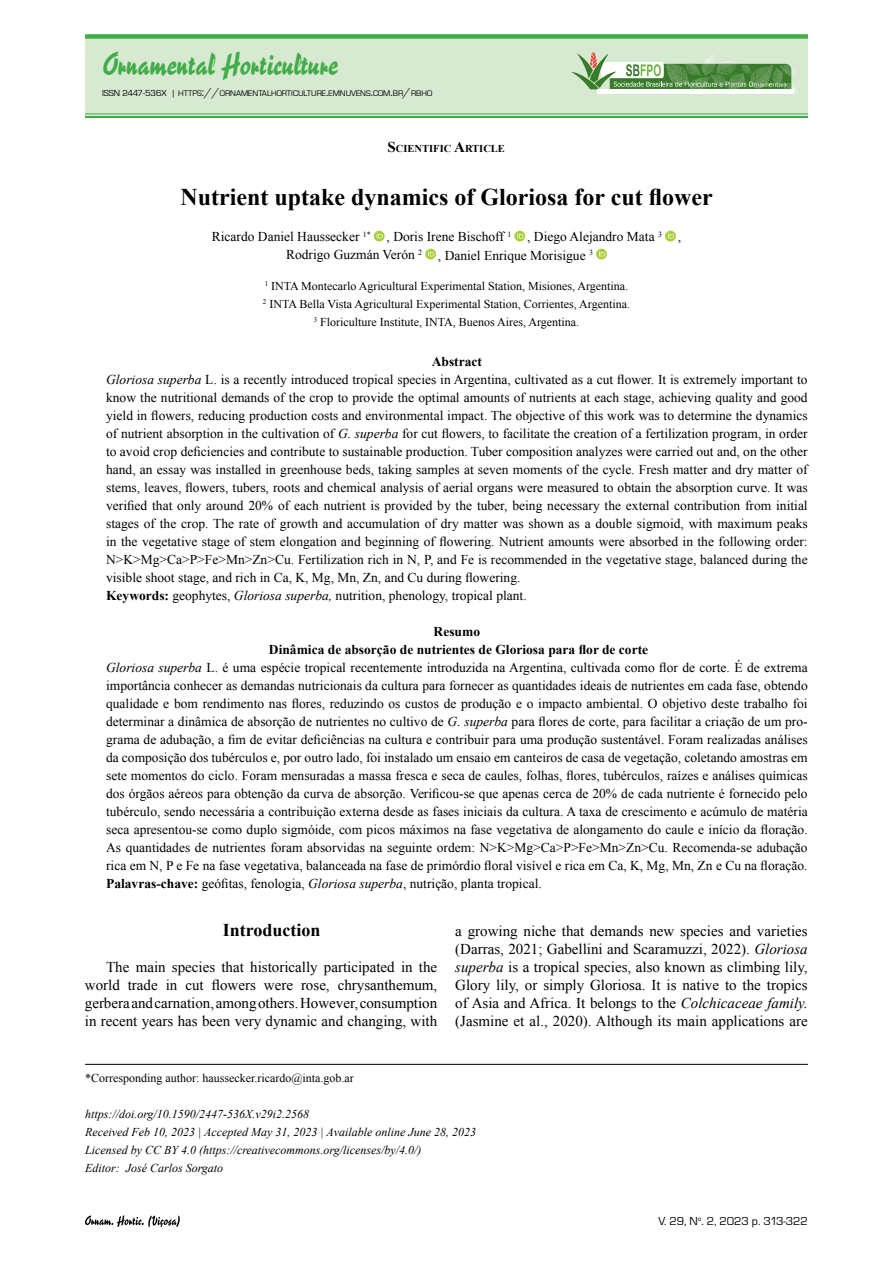
<style>
.page{position:relative;width:893px;height:1263px;background:#fff}
.page>*{position:absolute;margin:0;border:0;box-sizing:border-box;transform-origin:0 0}
.t1{font:29.25px "Reporter Two";color:#41ad49}
.t2{font:700 24px "Times New Roman";color:#000}
.t3{font:700 18px "Times New Roman";color:#000}
.t4{font:15px/18px "Times New Roman";color:#000;text-align:justify}
.t5{font:13.5px/18px "Times New Roman";color:#000}
.t6{font:700 13.5px "Times New Roman";color:#000}
.t7{font:12px/18px "Times New Roman";color:#000;text-align:center}
.t8{font:italic 12px/18px "Times New Roman";color:#000}
.t9{font:12px "Eurostar";color:#000}
.t10{font:700 10.5px "Times New Roman";color:#000}
.t11{font:8.4px "Eurostar";color:#000}
.s1{font-size:9px}
.s2{font-size:12px}
.s3{font-size:15px}
.s4{font-weight:700}
.s5{font-style:italic}
</style>
<div class="page">
<svg style="left:85px;top:1215px;width:95px;height:12px"></svg>
<hr style="left:85px;top:1064px;width:723px;height:1px;background:#000">
<div style="left:85px;top:36px;width:723px;height:78px;background:#d8e9d2"></div>
<div style="left:85px;top:34px;width:723px;height:5px;background:#41ad49"></div>
<hr style="left:85px;top:114px;width:723px;height:1px;background:#41ad49">
<hr style="left:85px;top:116px;width:723px;height:2px;background:#41ad49">
<div style="left:598px;top:89px;width:196px;height:5px;background:#fff"></div>
<svg style="left:571px;top:52px;width:226px;height:39px"></svg>
<img style="left:669px;top:68px;width:14px;height:5px">
<img style="left:755px;top:68px;width:23px;height:4px">
<svg style="left:374px;top:231px;width:11px;height:10px"></svg>
<svg style="left:377px;top:233px;width:6px;height:5px"></svg>
<svg style="left:514px;top:231px;width:11px;height:10px"></svg>
<svg style="left:517px;top:233px;width:6px;height:5px"></svg>
<svg style="left:665px;top:231px;width:11px;height:10px"></svg>
<svg style="left:668px;top:233px;width:6px;height:5px"></svg>
<svg style="left:425px;top:249px;width:11px;height:10px"></svg>
<svg style="left:428px;top:251px;width:6px;height:5px"></svg>
<svg style="left:596px;top:249px;width:11px;height:10px"></svg>
<svg style="left:599px;top:251px;width:6px;height:5px"></svg>
<h1 class="t1" style="left:102px;top:45px;width:238px">Ornamental Horticulture</h1>
<p class="t11" style="left:102px;top:88px;width:332px"><span class="s1">ISSN 2447-536X |</span> HTTPS<span class="s2">://</span>ORNAMENTALHORTICULTURE<span class="s2">.</span>EMNUVENS<span class="s2">.</span>COM<span class="s2">.</span>BR<span class="s2">/</span>RBHO</p>
<p class="t10" style="left:388px;top:141px;width:119px"><span class="s3">S</span>CIENTIFIC <span class="s3">A</span>RTICLE</p>
<h2 class="t2" style="left:181px;top:181px;width:534px">Nutrient uptake dynamics of Gloriosa for cut flower</h2>
<p class="t5" style="left:286px;top:228px;width:397px;text-indent:-74px">Ricardo Daniel Haussecker <sup>1*</sup> , Doris Irene Bischoff <sup>1</sup> , Diego Alejandro Mata <sup>3</sup> ,<br>Rodrigo Guzmán Verón <sup>2</sup> , Daniel Enrique Morisigue <sup>3</sup></p>
<p class="t7" style="left:263px;top:276px;width:368px"><sup>1</sup> INTA Montecarlo Agricultural Experimental Station, Misiones, Argentina.<br><sup>2</sup> INTA Bella Vista Agricultural Experimental Station, Corrientes, Argentina.<br><sup>3</sup> Floriculture Institute, INTA, Buenos Aires, Argentina.</p>
<p class="t5" style="left:106px;top:353px;width:703px;text-indent:326px"><span class="s4">Abstract<br></span><span class="s5">Gloriosa superba</span> L. is a recently introduced tropical species in Argentina, cultivated as a cut flower. It is extremely important to know the nutritional demands of the crop to provide the optimal amounts of nutrients at each stage, achieving quality and good yield in flowers, reducing production costs and environmental impact. The objective of this work was to determine the dynamics of nutrient absorption in the cultivation of <span class="s5">G. superba</span> for cut flowers, to facilitate the creation of a fertilization program, in order to avoid crop deficiencies and contribute to sustainable production. Tuber composition analyzes were carried out and, on the other hand, an essay was installed in greenhouse beds, taking samples at seven moments of the cycle. Fresh matter and dry matter of stems, leaves, flowers, tubers, roots and chemical analysis of aerial organs were measured to obtain the absorption curve. It was verified that only around 20% of each nutrient is provided by the tuber, being necessary the external contribution from initial stages of the crop. The rate of growth and accumulation of dry matter was shown as a double sigmoid, with maximum peaks in the vegetative stage of stem elongation and beginning of flowering. Nutrient amounts were absorbed in the following order:<br>N&gt;K&gt;Mg&gt;Ca&gt;P&gt;Fe&gt;Mn&gt;Zn&gt;Cu. Fertilization rich in N, P, and Fe is recommended in the vegetative stage, balanced during the visible shoot stage, and rich in Ca, K, Mg, Mn, Zn, and Cu during flowering.<br><span class="s4">Keywords:</span> geophytes, <span class="s5">Gloriosa superba,</span> nutrition, phenology, tropical plant.</p>
<p class="t6" style="left:434px;top:622px;width:48px">Resumo</p>
<p class="t6" style="left:269px;top:640px;width:381px">Dinâmica de absorção de nutrientes de Gloriosa para flor de corte</p>
<p class="t5" style="left:106px;top:659px;width:703px"><span class="s5">Gloriosa superba</span> L. é uma espécie tropical recentemente introduzida na Argentina, cultivada como flor de corte. É de extrema</p>
<p class="t5" style="left:106px;top:677px;width:703px">importância conhecer as demandas nutricionais da cultura para fornecer as quantidades ideais de nutrientes em cada fase, obtendo</p>
<p class="t5" style="left:106px;top:695px;width:703px">qualidade e bom rendimento nas flores, reduzindo os custos de produção e o impacto ambiental. O objetivo deste trabalho foi</p>
<p class="t5" style="left:106px;top:713px;width:703px">determinar a dinâmica de absorção de nutrientes no cultivo de <span class="s5">G. superba</span> para flores de corte, para facilitar a criação de um pro-</p>
<p class="t5" style="left:106px;top:731px;width:703px">grama de adubação, a fim de evitar deficiências na cultura e contribuir para uma produção sustentável. Foram realizadas análises</p>
<p class="t5" style="left:106px;top:748px;width:703px">da composição dos tubérculos e, por outro lado, foi instalado um ensaio em canteiros de casa de vegetação, coletando amostras em</p>
<p class="t5" style="left:106px;top:766px;width:703px">sete momentos do ciclo. Foram mensuradas a massa fresca e seca de caules, folhas, flores, tubérculos, raízes e análises químicas</p>
<p class="t5" style="left:106px;top:784px;width:703px">dos órgãos aéreos para obtenção da curva de absorção. Verificou-se que apenas cerca de 20% de cada nutriente é fornecido pelo</p>
<p class="t5" style="left:106px;top:802px;width:703px">tubérculo, sendo necessária a contribuição externa desde as fases iniciais da cultura. A taxa de crescimento e acúmulo de matéria</p>
<p class="t5" style="left:106px;top:820px;width:703px">seca apresentou-se como duplo sigmóide, com picos máximos na fase vegetativa de alongamento do caule e início da floração.</p>
<p class="t5" style="left:106px;top:838px;width:703px">As quantidades de nutrientes foram absorvidas na seguinte ordem: N&gt;K&gt;Mg&gt;Ca&gt;P&gt;Fe&gt;Mn&gt;Zn&gt;Cu. Recomenda-se adubação</p>
<p class="t5" style="left:106px;top:856px;width:703px">rica em N, P e Fe na fase vegetativa, balanceada na fase de primórdio floral visível e rica em Ca, K, Mg, Mn, Zn e Cu na floração.</p>
<p class="t5" style="left:106px;top:874px;width:437px"><span class="s4">Palavras-chave:</span> geófitas, fenologia, <span class="s5">Gloriosa superba</span>, nutrição, planta tropical.</p>
<h3 class="t3" style="left:223px;top:918px;width:99px">Introduction</h3>
<p class="t4" style="left:85px;top:958px;width:354px;text-indent:21px">The main species that historically participated in the world trade in cut flowers were rose, chrysanthemum, gerbera and carnation, among others. However, consumption in recent years has been very dynamic and changing, with</p>
<p class="t4" style="left:455px;top:922px;width:354px">a growing niche that demands new species and varieties (Darras, 2021; Gabellini and Scaramuzzi, 2022). <span class="s5">Gloriosa superba</span> is a tropical species, also known as climbing lily, Glory lily, or simply Gloriosa. It is native to the tropics of Asia and Africa. It belongs to the <span class="s5">Colchicaceae family. </span>(Jasmine et al., 2020). Although its main applications are</p>
<p class="t7" style="left:85px;top:1069px;width:270px">*Corresponding author: haussecker.ricardo@inta.gob.ar</p>
<p class="t8" style="left:85px;top:1104px;width:393px">https://doi.org/10.1590/2447-536X.v29i2.2568<br>Received Feb 10, 2023 | Accepted May 31, 2023 | Available online June 28, 2023<br>Licensed by CC BY 4.0 (https://creativecommons.org/licenses/by/4.0/)<br>Editor: José Carlos Sorgato</p>
<p class="t9" style="left:658px;top:1213px;width:151px">V. 29, N<sup>o</sup>. 2, 2023 p. 313-322</p>
</div>
